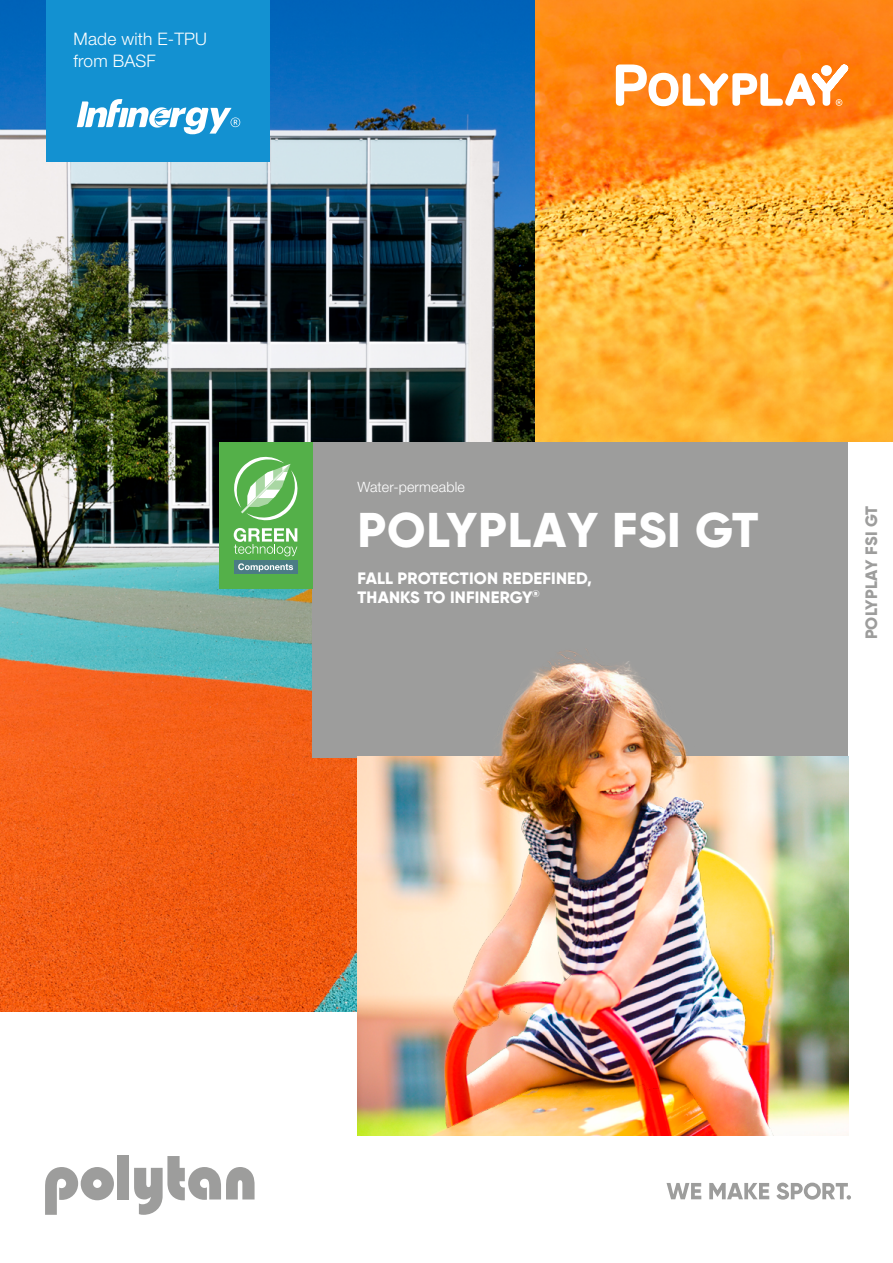
<style>
.page{position:relative;width:893px;height:1263px;background:#fff}
.page>*{position:absolute;margin:0;border:0;box-sizing:border-box;transform-origin:0 0}
.t1{font:800 48.75px "Gilroy";letter-spacing:.02em;color:#fff}
.t2{font:300 17.25px/22.5px "Helvetica Neue LT Std";letter-spacing:.01em;color:#fff}
.t3{font:800 16.5px/18.6px "Gilroy";letter-spacing:.01em;color:#fff}
.t4{font:800 16.5px "Gilroy";letter-spacing:.005em;color:#9d9d9c}
.t5{font:300 14.25px "Helvetica Neue LT Std";letter-spacing:.01em;color:#fff}
</style>
<div class="page">
<img style="left:0;top:0;width:536px;height:1012px">
<img style="left:536px;top:0;width:357px;height:442px">
<div style="left:313px;top:442px;width:535px;height:315px;background:#9d9d9c"></div>
<img style="left:357px;top:757px;width:491px;height:378px">
<img style="left:390px;top:649px;width:446px;height:486px">
<div style="left:47px;top:0;width:223px;height:162px;background:#1391d1"></div>
<svg style="left:77px;top:99px;width:163px;height:35px"></svg>
<svg style="left:616px;top:64px;width:232px;height:42px"></svg>
<div style="left:118px;top:1155px;width:11px;height:44px;background:#9d9d9c"></div>
<svg style="left:134px;top:1156px;width:121px;height:59px"></svg>
<svg style="left:45px;top:1167px;width:69px;height:48px"></svg>
<svg style="left:666px;top:1183px;width:35px;height:16px"></svg>
<svg style="left:709px;top:1183px;width:60px;height:16px"></svg>
<svg style="left:776px;top:1182px;width:75px;height:17px"></svg>
<div style="left:219px;top:442px;width:94px;height:147px;background:#54b049"></div>
<svg style="left:234px;top:456px;width:64px;height:64px"></svg>
<svg style="left:234px;top:528px;width:63px;height:28px"></svg>
<div style="left:234px;top:560px;width:63px;height:14px;background:#4b7c85"></div>
<svg style="left:238px;top:563px;width:55px;height:9px"></svg>
<p class="t2" style="left:74px;top:27px;width:135px">Made with E-TPU from BASF</p>
<p class="t5" style="left:358px;top:478px;width:109px">Water-permeable</p>
<h1 class="t1" style="left:358px;top:499px;width:403px">POLYPLAY FSI GT</h1>
<p class="t3" style="left:358px;top:569px;width:236px">FALL PROTECTION REDEFINED,<br>THANKS TO INFINERGY<sup>®</sup></p>
<p class="t4" style="left:861px;top:639px;width:135px;rotate:-90deg">POLYPLAY FSI GT</p>
</div>
